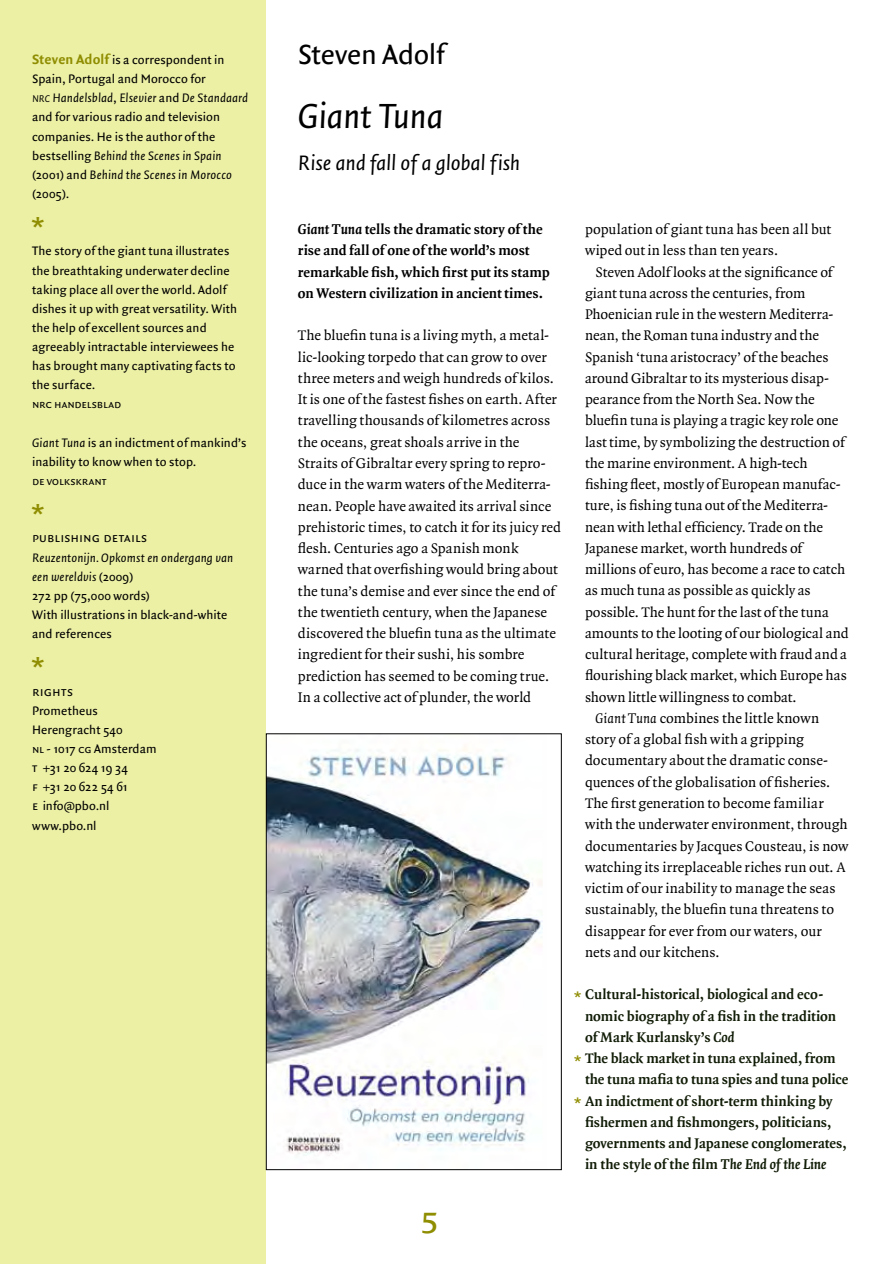
<style>
.page{position:relative;width:893px;height:1264px;background:#fff}
.page>*{position:absolute;margin:0;border:0;box-sizing:border-box;transform-origin:0 0}
.t1{font:40.5px "Quadraat Sans Small Caps";color:#8f8d01}
.t2{font:italic 37.5px "Quadraat Sans";letter-spacing:-.02em;color:#000}
.t3{font:30px "Quadraat Sans";letter-spacing:-.01em;color:#000}
.t4{font:700 24px "Quadraat Sans";color:#8f8d01}
.t5{font:italic 22.5px "Quadraat Sans";letter-spacing:-.015em;color:#000}
.t6{font:15px/21.3px "Quadraat";letter-spacing:.005em;color:#000}
.t7{font:700 15px/21.3px "Quadraat";color:#111d07}
.t8{font:700 15px/21.3px "Quadraat";color:#000}
.t9{font:13.8px "Quadraat Sans Small Caps";letter-spacing:.015em;color:#000}
.t10{font:700 13.5px "Quadraat Sans";color:#8f8d01}
.t11{font:13.2px/19.2px "Quadraat Sans";letter-spacing:.005em;color:#000}
.t12{font:12px "Quadraat Sans Small Caps";letter-spacing:-.005em;color:#000}
.s1{font-weight:700;font-size:14.7px;color:#8f8d01}
.s2{font-style:italic;font-size:10.5px}
.s3{font-style:italic}
.s4{font-family:"Quadraat Sans Small Caps";font-size:12px}
.s5{font-family:"Quadraat Sans Small Caps"}
</style>
<div class="page">
<div style="left:0;top:0;width:266px;height:1264px;background:#ecf0a4"></div>
<img style="left:268px;top:746px;width:275px;height:410px">
<div style="left:266px;top:733px;width:295px;height:437px;border:1px solid #000"></div>
<p class="t11" style="left:32px;top:51px;width:218px"><span class="s1">Steven Adolf</span> is a correspondent in Spain, Portugal and Morocco for<br><span class="s2">NRC</span> <span class="s3">Handelsblad</span>, <span class="s3">Elsevier</span> and <span class="s3">De Standaard </span>and for various radio and television companies. He is the author of the bestselling <span class="s3">Behind the Scenes in Spain </span>(2001) and <span class="s3">Behind the Scenes in Morocco </span>(2005).</p>
<h3 class="t4" style="left:32px;top:212px;width:13px">*</h3>
<p class="t11" style="left:32px;top:242px;width:207px">The story of the giant tuna illustrates the breathtaking underwater decline taking place all over the world. Adolf dishes it up with great versatility. With the help of excellent sources and agreeably intractable interviewees he has brought many captivating facts to the surface.</p>
<p class="t12" style="left:32px;top:398px;width:90px">nrc handelsblad</p>
<p class="t11" style="left:32px;top:433px;width:216px"><span class="s3">Giant Tuna</span> is an indictment of mankind’s inability to know when to stop.</p>
<p class="t12" style="left:32px;top:474px;width:76px">de volkskrant</p>
<h3 class="t4" style="left:32px;top:499px;width:13px">*</h3>
<p class="t9" style="left:32px;top:530px;width:116px">publishing details</p>
<p class="t11" style="left:32px;top:548px;width:203px"><span class="s3">Reuzentonijn. Opkomst en ondergang van een wereldvis</span> (2009)<br>272 pp (75,000 words)<br>With illustrations in black-and-white and references</p>
<h3 class="t4" style="left:32px;top:652px;width:13px">*</h3>
<p class="t9" style="left:32px;top:683px;width:42px">rights</p>
<p class="t11" style="left:32px;top:701px;width:126px">Prometheus<br>Herengracht 540<br><span class="s4">nl</span> - 1017 <span class="s4">cg</span> Amsterdam <span class="s5">t</span> +31 20 624 19 34<br><span class="s5">f</span> +31 20 622 54 61<br><span class="s5">e</span> info@pbo.nl www.pbo.nl</p>
<h3 class="t3" style="left:298px;top:37px;width:148px">Steven Adolf</h3>
<h2 class="t2" style="left:298px;top:96px;width:147px">Giant Tuna</h2>
<h3 class="t5" style="left:298px;top:151px;width:224px">Rise and fall of a global fish</h3>
<p class="t8" style="left:298px;top:219px;width:253px"><span class="s3">Giant Tuna</span> tells the dramatic story of the rise and fall of one of the world’s most remarkable fish, which first put its stamp on Western civilization in ancient times.</p>
<p class="t6" style="left:298px;top:325px;width:265px">The bluefin tuna is a living myth, a metal&shy;lic-looking torpedo that can grow to over three meters and weigh hundreds of kilos.<br>It is one of the fastest fishes on earth. After travelling thousands of kilometres across the oceans, great shoals arrive in the Straits of Gibraltar every spring to repro&shy;duce in the warm waters of the Mediterra&shy;nean. People have awaited its arrival since prehistoric times, to catch it for its juicy red flesh. Centuries ago a Spanish monk warned that overfishing would bring about the tuna’s demise and ever since the end of the twentieth century, when the Japanese discovered the bluefin tuna as the ultimate ingredient for their sushi, his sombre prediction has seemed to be coming true.<br>In a collective act of plunder, the world</p>
<p class="t6" style="left:585px;top:219px;width:248px">population of giant tuna has been all but wiped out in less than ten years.</p>
<p class="t6" style="left:596px;top:262px;width:239px">Steven Adolf looks at the significance of</p>
<p class="t6" style="left:585px;top:283px;width:222px">giant tuna across the centuries, from</p>
<p class="t6" style="left:585px;top:304px;width:250px">Phoenician rule in the western Mediterra-</p>
<p class="t6" style="left:585px;top:325px;width:236px">nean, the Roman tuna industry and the</p>
<p class="t6" style="left:585px;top:347px;width:245px">Spanish ‘tuna aristocracy’ of the beaches</p>
<p class="t6" style="left:585px;top:368px;width:245px">around Gibraltar to its mysterious disap-</p>
<p class="t6" style="left:585px;top:389px;width:231px">pearance from the North Sea. Now the</p>
<p class="t6" style="left:585px;top:410px;width:255px">bluefin tuna is playing a tragic key role one</p>
<p class="t6" style="left:585px;top:432px;width:261px">last time, by symbolizing the destruction of</p>
<p class="t6" style="left:585px;top:453px;width:224px">the marine environment. A high-tech</p>
<p class="t6" style="left:585px;top:474px;width:257px">fishing fleet, mostly of European manufac-</p>
<p class="t6" style="left:585px;top:495px;width:245px">ture, is fishing tuna out of the Mediterra-</p>
<p class="t6" style="left:585px;top:517px;width:240px">nean with lethal efficiency. Trade on the</p>
<p class="t6" style="left:585px;top:538px;width:219px">Japanese market, worth hundreds of</p>
<p class="t6" style="left:585px;top:559px;width:262px">millions of euro, has become a race to catch</p>
<p class="t6" style="left:585px;top:580px;width:227px">as much tuna as possible as quickly as</p>
<p class="t6" style="left:585px;top:602px;width:245px">possible. The hunt for the last of the tuna</p>
<p class="t6" style="left:585px;top:623px;width:265px">amounts to the looting of our biological and</p>
<p class="t6" style="left:585px;top:644px;width:263px">cultural heritage, complete with fraud and a</p>
<p class="t6" style="left:585px;top:665px;width:263px">flourishing black market, which Europe has</p>
<p class="t6" style="left:585px;top:687px;width:213px">shown little willingness to combat.</p>
<p class="t6" style="left:596px;top:708px;width:225px"><span class="s3">Giant Tuna</span> combines the little known</p>
<p class="t6" style="left:585px;top:729px;width:220px">story of a global fish with a gripping</p>
<p class="t6" style="left:585px;top:750px;width:245px">documentary about the dramatic conse-</p>
<p class="t6" style="left:585px;top:772px;width:247px">quences of the globalisation of fisheries.</p>
<p class="t6" style="left:585px;top:793px;width:240px">The first generation to become familiar</p>
<p class="t6" style="left:585px;top:814px;width:264px">with the underwater environment, through</p>
<p class="t6" style="left:585px;top:835px;width:265px">documentaries by Jacques Cousteau, is now</p>
<p class="t6" style="left:585px;top:857px;width:262px">watching its irreplaceable riches run out. A</p>
<p class="t6" style="left:585px;top:878px;width:252px">victim of our inability to manage the seas</p>
<p class="t6" style="left:585px;top:899px;width:251px">sustainably, the bluefin tuna threatens to</p>
<p class="t6" style="left:585px;top:920px;width:238px">disappear for ever from our waters, our</p>
<p class="t6" style="left:585px;top:942px;width:136px">nets and our kitchens.</p>
<p class="t7" style="left:585px;top:984px;width:265px">Cultural-historical, biological and eco&shy;nomic biography of a fish in the tradition of Mark Kurlansky’s <span class="s3">Cod<br></span>The black market in tuna explained, from the tuna mafia to tuna spies and tuna police An indictment of short-term thinking by fishermen and fishmongers, politicians, governments and Japanese conglomerates, in the style of the film <span class="s3">The End of the Line</span></p>
<p class="t10" style="left:574px;top:989px;width:8px">*</p>
<p class="t10" style="left:574px;top:1053px;width:8px">*</p>
<p class="t10" style="left:574px;top:1095px;width:8px">*</p>
<h1 class="t1" style="left:420px;top:1197px;width:22px">5</h1>
</div>
